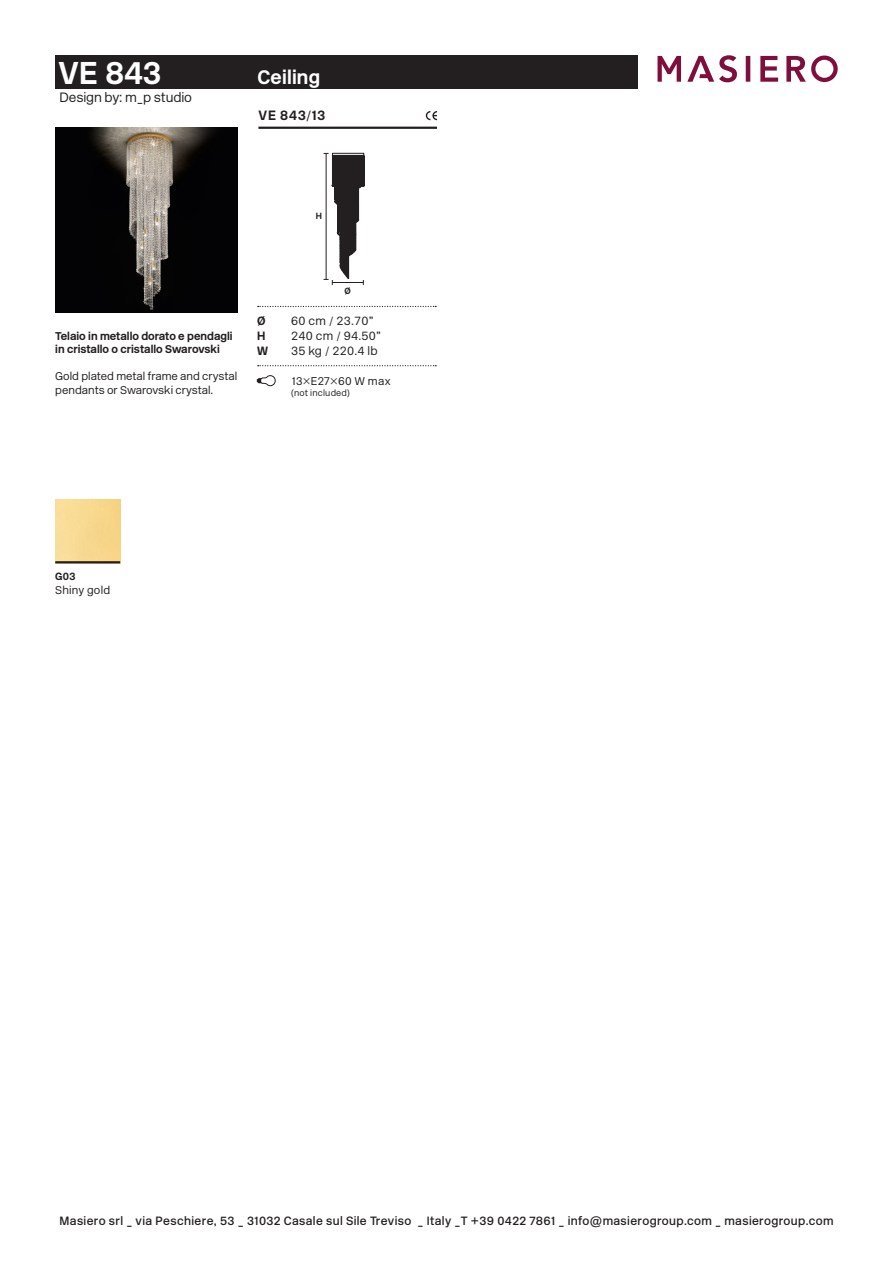
<style>
.page{position:relative;width:893px;height:1263px;background:#fff}
.page>*{position:absolute;margin:0;border:0;box-sizing:border-box;transform-origin:0 0}
.t1{font:700 31.5px "New Rail Alphabet";color:#fff}
.t2{font:700 19.5px "New Rail Alphabet";letter-spacing:.01em;color:#fff}
.t3{font:300 13.5px "New Rail Alphabet";letter-spacing:-.01em;color:#231f20}
.TECNICO_codice_prodo{font:700 13.5px "New Rail Alphabet";letter-spacing:.07em;color:#231f20}
.t4{font:500 12px "New Rail Alphabet";letter-spacing:.03em;color:#231f20}
.TABELLA_dati{font:300 12px "New Rail Alphabet";letter-spacing:.02em;color:#231f20}
.TABELLA_dati-2{font:700 12px "New Rail Alphabet";color:#231f20}
.TECNICO_dati{font:300 11.25px/13.5px "New Rail Alphabet";color:#231f20}
.t5{font:700 11.25px "New Rail Alphabet";color:#231f20}
.APERTURA_dida_immagi{font:300 11.25px "New Rail Alphabet";letter-spacing:.02em;color:#231f20}
.APERTURA_dida_immagi-2{font:700 10.5px "New Rail Alphabet";color:#231f20}
.TABELLA_lighting_sys{font:300 9px "New Rail Alphabet";letter-spacing:.02em;color:#231f20}
.DISEGNO_quote{font:700 9px "New Rail Alphabet";color:#231f20}
</style>
<div class="page">
<svg style="left:657px;top:55px;width:181px;height:27px"></svg>
<img style="left:55px;top:128px;width:182px;height:185px">
<div style="left:55px;top:55px;width:583px;height:34px;background:#231f20"></div>
<hr style="left:258px;top:127px;width:179px;height:2px;background:#231f20">
<svg style="left:426px;top:111px;width:11px;height:9px"></svg>
<svg style="left:258px;top:306px;width:178px;height:1px"></svg>
<svg style="left:258px;top:365px;width:178px;height:1px"></svg>
<svg style="left:257px;top:375px;width:19px;height:11px"></svg>
<svg style="left:324px;top:153px;width:40px;height:132px"></svg>
<hr style="left:55px;top:561px;width:65px;height:2px;background:#231f20">
<p class="t1" style="left:58px;top:52px;width:104px">VE 843</p>
<p class="t2" style="left:257px;top:64px;width:64px">Ceiling</p>
<p class="t3" style="left:60px;top:89px;width:134px">Design by: m_p studio</p>
<p class="TECNICO_codice_prodo" style="left:258px;top:106px;width:68px">VE 843/13</p>
<p class="DISEGNO_quote" style="left:316px;top:210px;width:8px">H</p>
<p class="t5" style="left:55px;top:328px;width:179px">Telaio in metallo dorato e pendagli</p>
<p class="t5" style="left:55px;top:342px;width:166px">in cristallo o cristallo Swarovski</p>
<p class="TECNICO_dati" style="left:55px;top:369px;width:184px">Gold plated metal frame and crystal pendants or Swarovski crystal.</p>
<p class="DISEGNO_quote" style="left:345px;top:285px;width:8px">Ø</p>
<p class="TABELLA_dati-2" style="left:257px;top:313px;width:10px">Ø</p>
<p class="TABELLA_dati" style="left:291px;top:313px;width:84px">60 cm / 23.70”</p>
<p class="TABELLA_dati-2" style="left:257px;top:328px;width:10px">H</p>
<p class="TABELLA_dati" style="left:291px;top:328px;width:91px">240 cm / 94.50”</p>
<p class="TABELLA_dati-2" style="left:257px;top:343px;width:12px">W</p>
<p class="TABELLA_dati" style="left:291px;top:343px;width:88px">35 kg / 220.4 lb</p>
<p class="TECNICO_dati" style="left:292px;top:374px;width:100px">13×E27×60 W max</p>
<p class="TABELLA_lighting_sys" style="left:291px;top:386px;width:60px">(not included)</p>
<p class="APERTURA_dida_immagi-2" style="left:55px;top:569px;width:22px">G03</p>
<p class="APERTURA_dida_immagi" style="left:55px;top:583px;width:56px">Shiny gold</p>
<p class="t4" style="left:60px;top:1213px;width:776px">Masiero srl _ via Peschiere, 53 _ 31032 Casale sul Sile Treviso _ Italy _T +39 0422 7861 _ info@masierogroup.com _ masierogroup.com</p>
</div>
